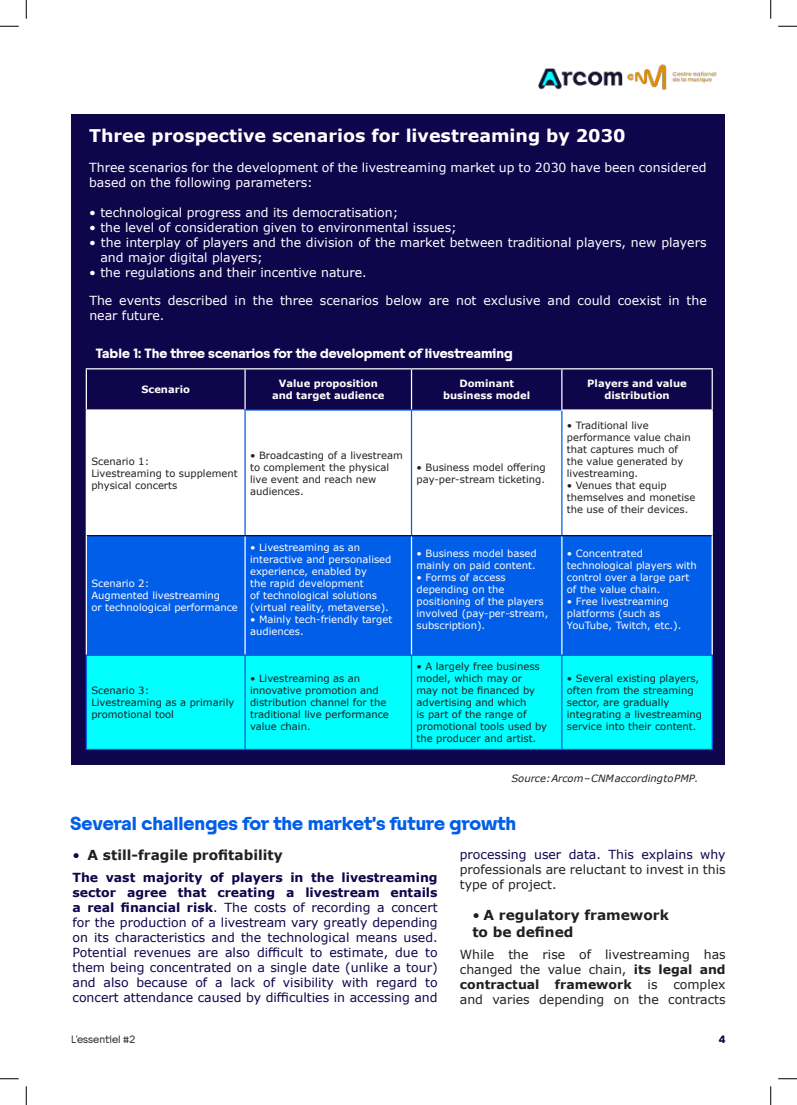
<style>
.page{position:relative;width:797px;height:1105px;background:#fff}
.page>*{position:absolute;margin:0;border:0;box-sizing:border-box;transform-origin:0 0}
.t1{font:700 17.5px "Verdana";color:#fff}
.t2{font:700 17.5px "Tosh";color:#005ee8}
.t3{font:700 13.75px/16.5px "Verdana";color:#231f20}
.t4{font:12.5px/15px "Verdana";color:#0e054b;text-align:justify}
.t5{font:12.5px/15px "Verdana";color:#fff}
.t6{font:12.5px/15px "Verdana";color:#231f20}
.t7{font:700 12.5px "Tosh";color:#fff}
.t8{font:10px/12px "Verdana";color:#231f20}
.t9{font:10px/12px "Verdana";color:#fff}
.t10{font:700 10px/12px "Verdana";color:#fff;text-align:center}
.t11{font:italic 10px "Verdana";color:#231f20}
.t12{font:10px "Tosh";color:#231f20}
.t13{font:700 10px "Tosh";color:#0e054b}
.s1{font-weight:400;color:#0e054b}
.s2{font-weight:700}
.s3{font-weight:400}
</style>
<div class="page">
<div style="left:71px;top:114px;width:653px;height:651px;background:#0e054b"></div>
<svg style="left:87px;top:369px;width:624px;height:40px"></svg>
<div style="left:87px;top:411px;width:624px;height:124px;background:#fff"></div>
<div style="left:87px;top:536px;width:624px;height:119px;background:#005ee8"></div>
<div style="left:87px;top:656px;width:624px;height:93px;background:#0ff"></div>
<hr style="left:86px;top:409px;width:158px;height:2px;background:#fff">
<hr style="left:86px;top:369px;width:1px;height:40px;background:#fff">
<hr style="left:86px;top:411px;width:1px;height:125px;background:#fff">
<hr style="left:86px;top:536px;width:1px;height:119px;background:#fff">
<hr style="left:86px;top:368px;width:159px;height:1px;background:#fff">
<hr style="left:245px;top:368px;width:166px;height:1px;background:#fff">
<hr style="left:244px;top:369px;width:2px;height:40px;background:#fff">
<hr style="left:411px;top:368px;width:151px;height:1px;background:#fff">
<hr style="left:411px;top:369px;width:1px;height:40px;background:#fff">
<hr style="left:562px;top:368px;width:150px;height:1px;background:#fff">
<hr style="left:561px;top:369px;width:1px;height:40px;background:#fff">
<hr style="left:711px;top:369px;width:1px;height:40px;background:#fff">
<hr style="left:244px;top:536px;width:2px;height:119px;background:#fff">
<hr style="left:411px;top:536px;width:1px;height:119px;background:#fff">
<hr style="left:561px;top:536px;width:1px;height:119px;background:#fff">
<hr style="left:711px;top:536px;width:1px;height:119px;background:#fff">
<hr style="left:244px;top:409px;width:167px;height:2px;background:#005ee8">
<hr style="left:244px;top:411px;width:2px;height:124px;background:#005ee8">
<hr style="left:411px;top:409px;width:150px;height:2px;background:#005ee8">
<hr style="left:411px;top:411px;width:1px;height:124px;background:#005ee8">
<hr style="left:561px;top:411px;width:1px;height:124px;background:#005ee8">
<hr style="left:561px;top:409px;width:151px;height:2px;background:#fff">
<hr style="left:711px;top:411px;width:1px;height:125px;background:#fff">
<hr style="left:86px;top:655px;width:159px;height:1px;background:#005ee8">
<hr style="left:86px;top:656px;width:1px;height:93px;background:#005ee8">
<hr style="left:245px;top:655px;width:166px;height:1px;background:#005ee8">
<hr style="left:244px;top:656px;width:2px;height:93px;background:#005ee8">
<hr style="left:411px;top:655px;width:151px;height:1px;background:#005ee8">
<hr style="left:411px;top:656px;width:1px;height:93px;background:#005ee8">
<hr style="left:562px;top:655px;width:150px;height:1px;background:#005ee8">
<hr style="left:561px;top:656px;width:1px;height:93px;background:#005ee8">
<hr style="left:711px;top:656px;width:1px;height:93px;background:#005ee8">
<hr style="left:86px;top:749px;width:159px;height:1px;background:#005ee8">
<hr style="left:245px;top:749px;width:166px;height:1px;background:#005ee8">
<hr style="left:411px;top:749px;width:151px;height:1px;background:#005ee8">
<hr style="left:562px;top:749px;width:150px;height:1px;background:#005ee8">
<img style="left:538px;top:68px;width:75px;height:22px">
<img style="left:613px;top:64px;width:104px;height:26px">
<svg style="left:0;top:25px;width:19px;height:2px"></svg>
<svg style="left:778px;top:25px;width:19px;height:2px"></svg>
<svg style="left:0;top:1078px;width:19px;height:1px"></svg>
<svg style="left:778px;top:1078px;width:19px;height:1px"></svg>
<svg style="left:25px;top:0;width:2px;height:19px"></svg>
<svg style="left:25px;top:1086px;width:2px;height:19px"></svg>
<svg style="left:770px;top:0;width:1px;height:19px"></svg>
<svg style="left:770px;top:1086px;width:1px;height:19px"></svg>
<h1 class="t1" style="left:89px;top:128px;width:538px">Three prospective scenarios for livestreaming by 2030</h1>
<p class="t5" style="left:89px;top:160px;width:619px">Three scenarios for the development of the livestreaming market up to 2030 have been considered based on the following parameters:</p>
<p class="t5" style="left:89px;top:205px;width:311px">• technological progress and its democratisation;</p>
<p class="t5" style="left:89px;top:220px;width:369px">• the level of consideration given to environmental issues;</p>
<p class="t5" style="left:100px;top:235px;width:607px;text-indent:-11px">• the interplay of players and the division of the market between traditional players, new players and major digital players;</p>
<p class="t5" style="left:89px;top:266px;width:279px">• the regulations and their incentive nature.</p>
<p class="t5" style="left:89px;top:293px;width:619px">The events described in the three scenarios below are not exclusive and could coexist in the near future.</p>
<p class="t7" style="left:96px;top:349px;width:418px">Table 1: The three scenarios for the development of livestreaming</p>
<p class="t10" style="left:141px;top:384px;width:50px">Scenario</p>
<p class="t10" style="left:272px;top:378px;width:114px">Value proposition and target audience</p>
<p class="t10" style="left:443px;top:378px;width:88px">Dominant business model</p>
<p class="t10" style="left:587px;top:378px;width:101px">Players and value distribution</p>
<p class="t8" style="left:91px;top:455px;width:148px">Scenario 1:<br>Livestreaming to supplement physical concerts</p>
<p class="t8" style="left:250px;top:450px;width:154px">• Broadcasting of a livestream to complement the physical live event and reach new audiences.</p>
<p class="t8" style="left:416px;top:461px;width:131px">• Business model offering pay-per-stream ticketing.</p>
<p class="t9" style="left:91px;top:577px;width:148px">Scenario 2:<br>Augmented livestreaming<br>or technological performance</p>
<p class="t9" style="left:250px;top:542px;width:143px">• Livestreaming as an interactive and personalised experience, enabled by<br>the rapid development<br>of technological solutions (virtual reality, metaverse).</p>
<p class="t9" style="left:250px;top:614px;width:144px">• Mainly tech-friendly target audiences.</p>
<p class="t8" style="left:91px;top:684px;width:144px">Scenario 3:<br>Livestreaming as a primarily promotional tool</p>
<p class="t8" style="left:250px;top:673px;width:140px">• Livestreaming as an innovative promotion and distribution channel for the traditional live performance value chain.</p>
<p class="t9" style="left:416px;top:547px;width:122px">• Business model based mainly on paid content.</p>
<p class="t9" style="left:416px;top:571px;width:133px">• Forms of access depending on the positioning of the players involved (pay-per-stream, subscription).</p>
<p class="t8" style="left:416px;top:660px;width:132px">• A largely free business model, which may or<br>may not be financed by advertising and which<br>is part of the range of promotional tools used by the producer and artist.</p>
<p class="t8" style="left:567px;top:420px;width:125px">• Traditional live performance value chain that captures much of the value generated by livestreaming.</p>
<p class="t8" style="left:567px;top:480px;width:130px">• Venues that equip themselves and monetise the use of their devices.</p>
<p class="t9" style="left:567px;top:548px;width:131px">• Concentrated technological players with control over a large part of the value chain.</p>
<p class="t9" style="left:567px;top:595px;width:116px">• Free livestreaming platforms (such as<br>YouTube, Twitch, etc.).</p>
<p class="t8" style="left:567px;top:672px;width:137px">• Several existing players, often from the streaming sector, are gradually integrating a livestreaming service into their content.</p>
<p class="t11" style="left:511px;top:774px;width:188px">Source: Arcom – CNM according to PMP.</p>
<h1 class="t2" style="left:70px;top:816px;width:448px">Several challenges for the market’s future growth</h1>
<h2 class="t3" style="left:72px;top:847px;width:212px"><span class="s1">•</span> A still-fragile profitability</h2>
<p class="t4" style="left:72px;top:871px;width:366px"><span class="s2">The vast majority of players in the livestreaming sector agree that creating a livestream entails a real financial risk</span>. The costs of recording a concert for the production of a livestream vary greatly depending on its characteristics and the technological means used.<br>Potential revenues are also difficult to estimate, due to them being concentrated on a single date (unlike a tour) and also because of a lack of visibility with regard to concert attendance caused by difficulties in accessing and</p>
<p class="t4" style="left:460px;top:846px;width:267px">processing user data. This explains why</p>
<p class="t6" style="left:460px;top:863px;width:267px">professionals are reluctant to invest in this type of project.</p>
<h2 class="t3" style="left:472px;top:908px;width:198px"><span class="s3">•</span> A regulatory framework to be defined</h2>
<p class="t6" style="left:460px;top:948px;width:267px;text-align:justify">While the rise of livestreaming has changed the value chain, <span class="s2">its legal and contractual framework</span></p>
<p class="t6" style="left:460px;top:977px;width:267px;text-align:right">complex<br>and varies depending on the contracts</p>
<p class="t6" style="left:647px;top:977px;width:11px">is</p>
<p class="t12" style="left:71px;top:1036px;width:66px">L’essentiel #2</p>
<p class="t13" style="left:719px;top:1036px;width:8px">4</p>
</div>
